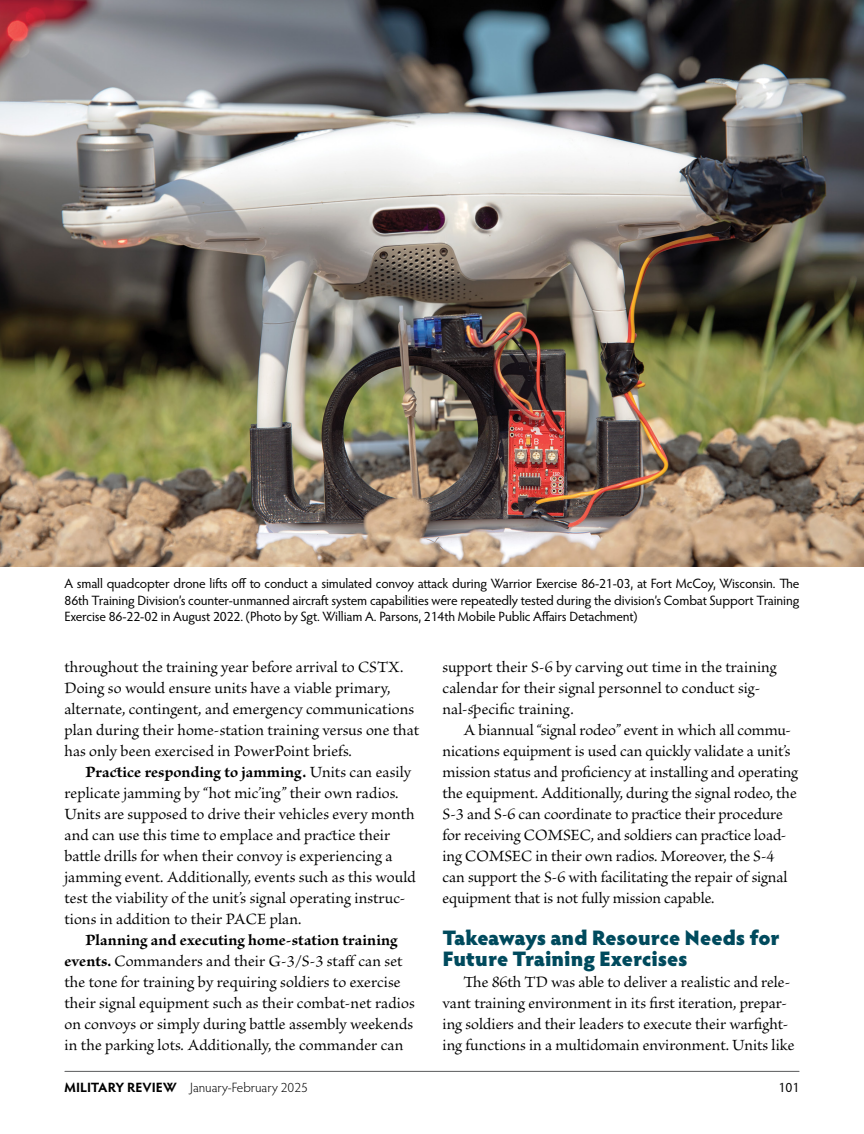
<style>
.page{position:relative;width:864px;height:1134px;background:#fff}
.page>*{position:absolute;margin:0;border:0;box-sizing:border-box;transform-origin:0 0}
.subhead__H3{font:900 21px/21px "Hypatia Sans Pro";letter-spacing:-.01em;color:#004a5d}
.body{font:16.5px/21px "Brioso Pro";letter-spacing:-.005em;color:#000}
.body-inline-subhead{font:16.5px/21px "Brioso Pro";color:#000}
.cutline{font:13.5px/16.5px "Hypatia Sans Pro";letter-spacing:-.01em;color:#000;text-align:justify}
.t1{font:300 13.5px "Hypatia Sans Pro";color:#000}
.s1{font-weight:700}
</style>
<div class="page">
<hr style="left:65px;top:1071px;width:734px;height:1px;background:#58595b">
<img style="left:0;top:0;width:864px;height:567px">
<p class="cutline" style="left:64px;top:575px;width:737px">A small quadcopter drone lifts off to conduct a simulated convoy attack during Warrior Exercise 86-21-03, at Fort McCoy, Wisconsin. The 86th Training Division’s counter-unmanned aircraft system capabilities were repeatedly tested during the division’s Combat Support Training Exercise 86-22-02 in August 2022. (Photo by Sgt. William A. Parsons, 214th Mobile Public Affairs Detachment)</p>
<p class="body" style="left:64px;top:657px;width:356px">throughout the training year before arrival to CSTX.<br>Doing so would ensure units have a viable primary, alternate, contingent, and emergency communications plan during their home-station training versus one that has only been exercised in PowerPoint briefs.</p>
<p class="body-inline-subhead" style="left:65px;top:762px;width:353px;text-indent:21px"><span class="s1">Practice responding to jamming.</span> Units can easily replicate jamming by “hot mic’ing” their own radios.<br>Units are supposed to drive their vehicles every month and can use this time to emplace and practice their battle drills for when their convoy is experiencing a jamming event. Additionally, events such as this would test the viability of the unit’s signal operating instruc&shy;tions in addition to their PACE plan.</p>
<p class="body-inline-subhead" style="left:65px;top:930px;width:352px;text-indent:21px"><span class="s1">Planning and executing home-station training events.</span> Commanders and their G-3/S-3 staff can set the tone for training by requiring soldiers to exercise their signal equipment such as their combat-net radios on convoys or simply during battle assembly weekends in the parking lots. Additionally, the commander can</p>
<p class="body-inline-subhead" style="left:443px;top:657px;width:336px">support their S-6 by carving out time in the training calendar for their signal personnel to conduct sig&shy;nal-specific training.</p>
<p class="body" style="left:443px;top:720px;width:357px;text-indent:21px">A biannual “signal rodeo” event in which all commu&shy;nications equipment is used can quickly validate a unit’s mission status and proficiency at installing and operating the equipment. Additionally, during the signal rodeo, the S-3 and S-6 can coordinate to practice their procedure for receiving COMSEC, and soldiers can practice load&shy;ing COMSEC in their own radios. Moreover, the S-4 can support the S-6 with facilitating the repair of signal equipment that is not fully mission capable.</p>
<h2 class="subhead__H3" style="left:442px;top:926px;width:339px">Takeaways and Resource Needs for<br>Future Training Exercises</h2>
<p class="body" style="left:443px;top:972px;width:354px;text-indent:21px">The 86th TD was able to deliver a realistic and rele&shy;vant training environment in its first iteration, prepar&shy;ing soldiers and their leaders to execute their warfight&shy;ing functions in a multidomain environment. Units like</p>
<p class="t1" style="left:64px;top:1079px;width:245px"><span class="s1">MILITARY REVIEW</span> January-February 2025</p>
<p class="cutline" style="left:779px;top:1079px;width:22px">101</p>
</div>
